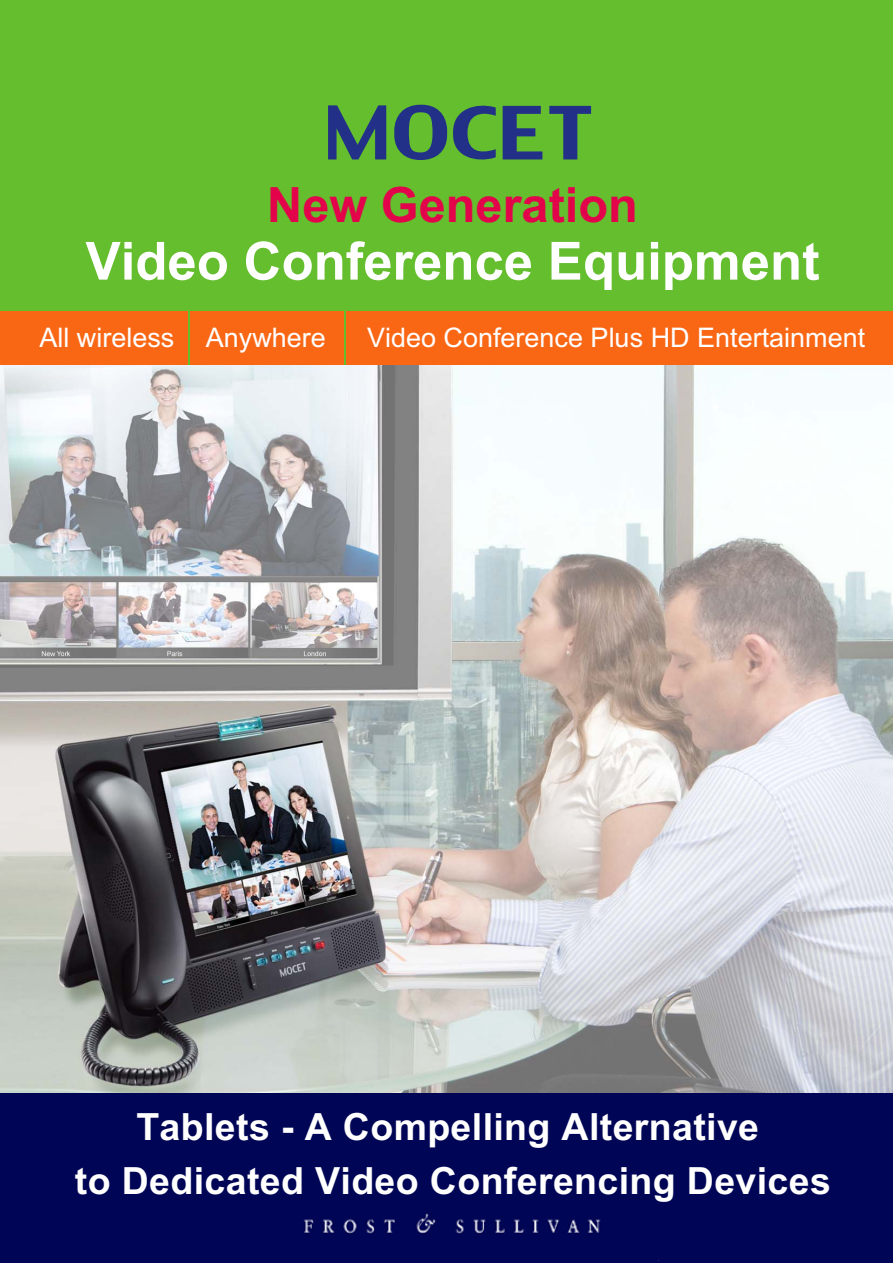
<style>
.page{position:relative;width:893px;height:1263px;background:#fff}
.page>*{position:absolute;margin:0;border:0;box-sizing:border-box;transform-origin:0 0}
.t1{font:700 52.65px "Arial";color:#fff}
.t2{font:700 48.75px "Arial";color:#e2034b}
.t3{font:700 37.5px/54px "Arial";letter-spacing:.01em;color:#fff;text-align:center}
.t4{font:27px "Arial";color:#fff}
</style>
<div class="page">
<img style="left:0;top:364px;width:893px;height:730px">
<div style="left:0;top:0;width:893px;height:364px;background:#64be2e"></div>
<svg style="left:713px;top:405px;width:6px;height:5px"></svg>
<div style="left:0;top:1094px;width:893px;height:169px;background:#000655"></div>
<div style="left:0;top:311px;width:187px;height:53px;background:#f96715"></div>
<div style="left:190px;top:311px;width:153px;height:53px;background:#f96715"></div>
<div style="left:346px;top:311px;width:547px;height:53px;background:#f96715"></div>
<img style="left:304px;top:1213px;width:297px;height:22px">
<svg style="left:549px;top:106px;width:42px;height:53px"></svg>
<svg style="left:503px;top:106px;width:39px;height:53px"></svg>
<svg style="left:453px;top:105px;width:43px;height:55px"></svg>
<svg style="left:328px;top:105px;width:58px;height:54px"></svg>
<svg style="left:394px;top:104px;width:53px;height:56px"></svg>
<h2 class="t2" style="left:267px;top:187px;width:372px">New Generation</h2>
<h1 class="t1" style="left:86px;top:242px;width:736px">Video Conference Equipment</h1>
<p class="t4" style="left:39px;top:328px;width:288px">All wireless Anywhere</p>
<p class="t4" style="left:367px;top:328px;width:500px">Video Conference Plus HD Entertainment</p>
<p class="t3" style="left:75px;top:1103px;width:757px">Tablets - A Compelling Alternative<br>to Dedicated Video Conferencing Devices</p>
</div>
